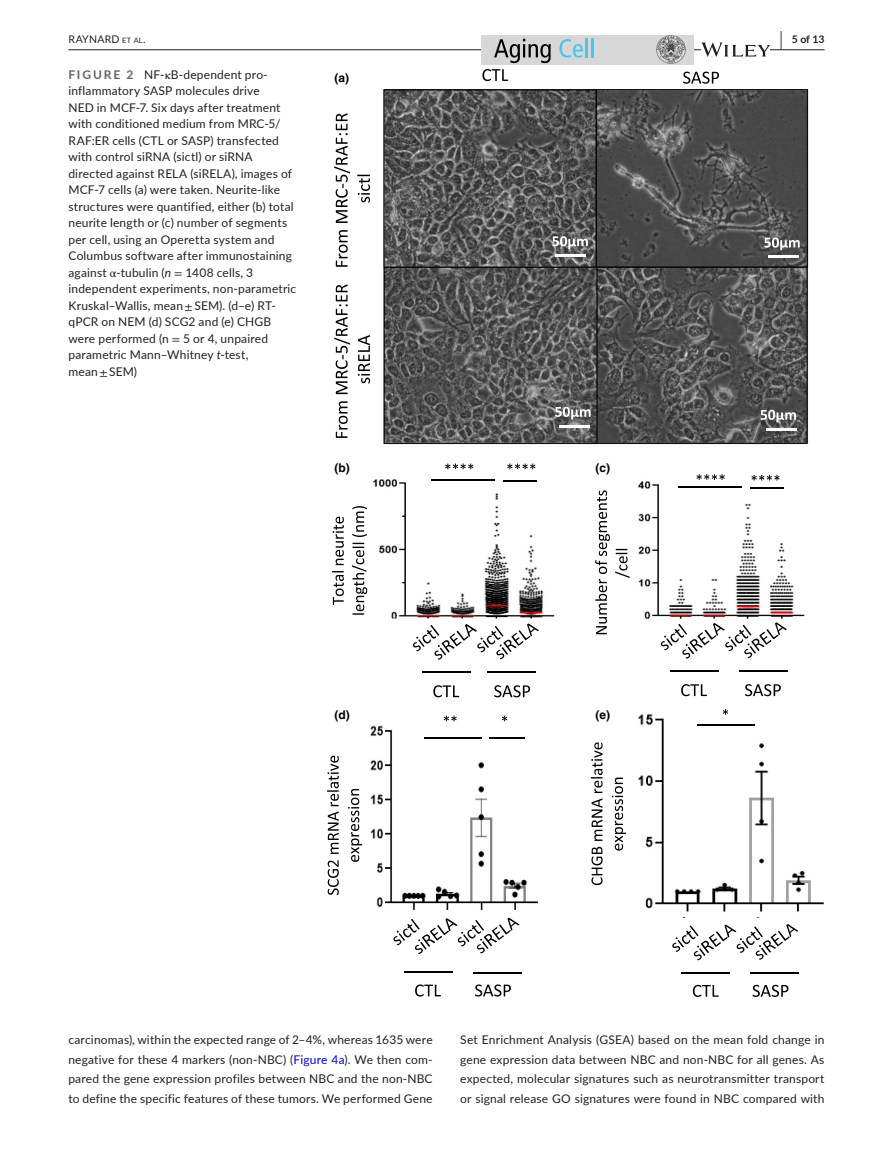
<style>
.page{position:relative;width:893px;height:1174px;background:#fff}
.page>*{position:absolute;margin:0;border:0;box-sizing:border-box;transform-origin:0 0}
.t1{font:12px/16.5px "Lato";letter-spacing:.015em;color:#231f20;text-align:justify}
.t2{font:700 12px "Helvetica";color:#000}
.t3{font:10.5px "Lato";letter-spacing:.025em;color:#231f20}
.t4{font:700 10.5px "Lato";color:#231f20}
.s1{font-size:7.35px}
.s2{font-size:19.5px}
.s3{font-weight:700;color:#636366}
.s4{font-family:"STIX"}
.s5{font-style:italic}
.s6{color:#00f}
</style>
<div class="page">
<hr style="left:68px;top:49px;width:756px;height:1px;background:#231f20">
<div style="left:481px;top:35px;width:213px;height:29px;background:#d7d7d7"></div>
<svg style="left:494px;top:39px;width:57px;height:24px"></svg>
<svg style="left:559px;top:39px;width:24px;height:19px"></svg>
<hr style="left:585px;top:38px;width:3px;height:19px;background:#40c8f4">
<svg style="left:591px;top:38px;width:2px;height:19px"></svg>
<img style="left:657px;top:35px;width:28px;height:29px">
<svg style="left:701px;top:42px;width:69px;height:15px"></svg>
<img style="left:367px;top:89px;width:457px;height:828px">
<svg style="left:482px;top:69px;width:26px;height:12px"></svg>
<svg style="left:683px;top:72px;width:36px;height:12px"></svg>
<svg style="left:334px;top:113px;width:16px;height:154px"></svg>
<svg style="left:357px;top:175px;width:13px;height:27px"></svg>
<svg style="left:334px;top:284px;width:16px;height:154px"></svg>
<svg style="left:358px;top:335px;width:12px;height:48px"></svg>
<svg style="left:332px;top:516px;width:12px;height:89px"></svg>
<svg style="left:352px;top:506px;width:15px;height:108px"></svg>
<svg style="left:445px;top:463px;width:28px;height:6px"></svg>
<svg style="left:507px;top:463px;width:28px;height:6px"></svg>
<hr style="left:487px;top:671px;width:49px;height:1px;background:#000">
<svg style="left:494px;top:685px;width:36px;height:12px"></svg>
<hr style="left:422px;top:671px;width:49px;height:2px;background:#000">
<svg style="left:433px;top:685px;width:26px;height:12px"></svg>
<svg style="left:413px;top:623px;width:126px;height:36px"></svg>
<svg style="left:595px;top:490px;width:35px;height:144px"></svg>
<svg style="left:696px;top:474px;width:29px;height:6px"></svg>
<svg style="left:751px;top:475px;width:29px;height:5px"></svg>
<hr style="left:739px;top:671px;width:48px;height:1px;background:#000">
<svg style="left:745px;top:684px;width:36px;height:12px"></svg>
<hr style="left:670px;top:670px;width:49px;height:1px;background:#000">
<svg style="left:681px;top:684px;width:26px;height:12px"></svg>
<svg style="left:661px;top:622px;width:126px;height:36px"></svg>
<hr style="left:555px;top:254px;width:31px;height:2px;background:#fff">
<svg style="left:552px;top:236px;width:36px;height:13px"></svg>
<hr style="left:768px;top:255px;width:31px;height:2px;background:#fff">
<svg style="left:764px;top:237px;width:36px;height:13px"></svg>
<hr style="left:559px;top:426px;width:30px;height:2px;background:#fff">
<svg style="left:555px;top:407px;width:36px;height:12px"></svg>
<hr style="left:766px;top:428px;width:31px;height:2px;background:#fff">
<svg style="left:761px;top:410px;width:35px;height:12px"></svg>
<svg style="left:327px;top:755px;width:12px;height:140px"></svg>
<svg style="left:348px;top:789px;width:14px;height:73px"></svg>
<hr style="left:473px;top:972px;width:48px;height:1px;background:#000">
<svg style="left:475px;top:984px;width:36px;height:12px"></svg>
<hr style="left:404px;top:971px;width:48px;height:1px;background:#000">
<svg style="left:415px;top:984px;width:26px;height:12px"></svg>
<svg style="left:393px;top:917px;width:126px;height:37px"></svg>
<svg style="left:444px;top:715px;width:13px;height:6px"></svg>
<svg style="left:502px;top:715px;width:5px;height:6px"></svg>
<hr style="left:424px;top:737px;width:57px;height:1px;background:#000">
<hr style="left:489px;top:737px;width:35px;height:1px;background:#000">
<svg style="left:591px;top:742px;width:12px;height:143px"></svg>
<svg style="left:612px;top:777px;width:14px;height:73px"></svg>
<hr style="left:750px;top:972px;width:49px;height:1px;background:#000">
<svg style="left:753px;top:984px;width:35px;height:13px"></svg>
<hr style="left:682px;top:972px;width:48px;height:1px;background:#000">
<svg style="left:693px;top:984px;width:26px;height:13px"></svg>
<svg style="left:672px;top:924px;width:126px;height:36px"></svg>
<svg style="left:723px;top:709px;width:5px;height:6px"></svg>
<hr style="left:697px;top:724px;width:57px;height:1px;background:#000">
<hr style="left:678px;top:487px;width:63px;height:1px;background:#000">
<hr style="left:750px;top:487px;width:33px;height:1px;background:#000">
<hr style="left:431px;top:479px;width:63px;height:2px;background:#000">
<hr style="left:503px;top:480px;width:34px;height:1px;background:#000">
<p class="t3" style="left:68px;top:31px;width:79px">RAYNARD <span class="s1">et al</span>.</p>
<p class="t4" style="left:780px;top:31px;width:46px"><span class="s2">|</span> 5 of 13</p>
<p class="t1" style="left:68px;top:66px;width:229px;text-align:left"><span class="s3">FIGURE 2</span> NF-<span class="s4">κ</span>B-dependent pro&shy;inflammatory SASP molecules drive<br>NED in MCF-7. Six days after treatment with conditioned medium from MRC-5/ RAF:ER cells (CTL or SASP) transfected with control siRNA (sictl) or siRNA directed against RELA (siRELA), images of MCF-7 cells (a) were taken. Neurite-like structures were quantified, either (b) total neurite length or (c) number of segments per cell, using an Operetta system and Columbus software after immunostaining against <span class="s4">α</span>-tubulin (<span class="s5">n</span> <span class="s4">=</span> 1408 cells, 3 independent experiments, non-parametric Kruskal–Wallis, mean <span class="s4">±</span> SEM). (d–e) RT&shy;qPCR on NEM (d) SCG2 and (e) CHGB were performed (n <span class="s4">=</span> 5 or 4, unpaired parametric Mann–Whitney <span class="s5">t</span>-test,<br>mean <span class="s4">±</span> SEM)</p>
<p class="t2" style="left:334px;top:71px;width:16px">(a)</p>
<p class="t2" style="left:334px;top:460px;width:17px">(b)</p>
<p class="t2" style="left:595px;top:460px;width:16px">(c)</p>
<p class="t2" style="left:334px;top:707px;width:17px">(d)</p>
<p class="t2" style="left:595px;top:707px;width:16px">(e)</p>
<p class="t1" style="left:68px;top:1029px;width:366px;line-height:19.5px">carcinomas), within the expected range of 2–4%, whereas 1635 were negative for these 4 markers (non-NBC) (<span class="s6">Figure 4a</span>). We then com&shy;pared the gene expression profiles between NBC and the non-NBC to define the specific features of these tumors. We performed Gene</p>
<p class="t1" style="left:460px;top:1029px;width:366px;line-height:19.5px">Set Enrichment Analysis (GSEA) based on the mean fold change in gene expression data between NBC and non-NBC for all genes. As expected, molecular signatures such as neurotransmitter transport or signal release GO signatures were found in NBC compared with</p>
</div>
